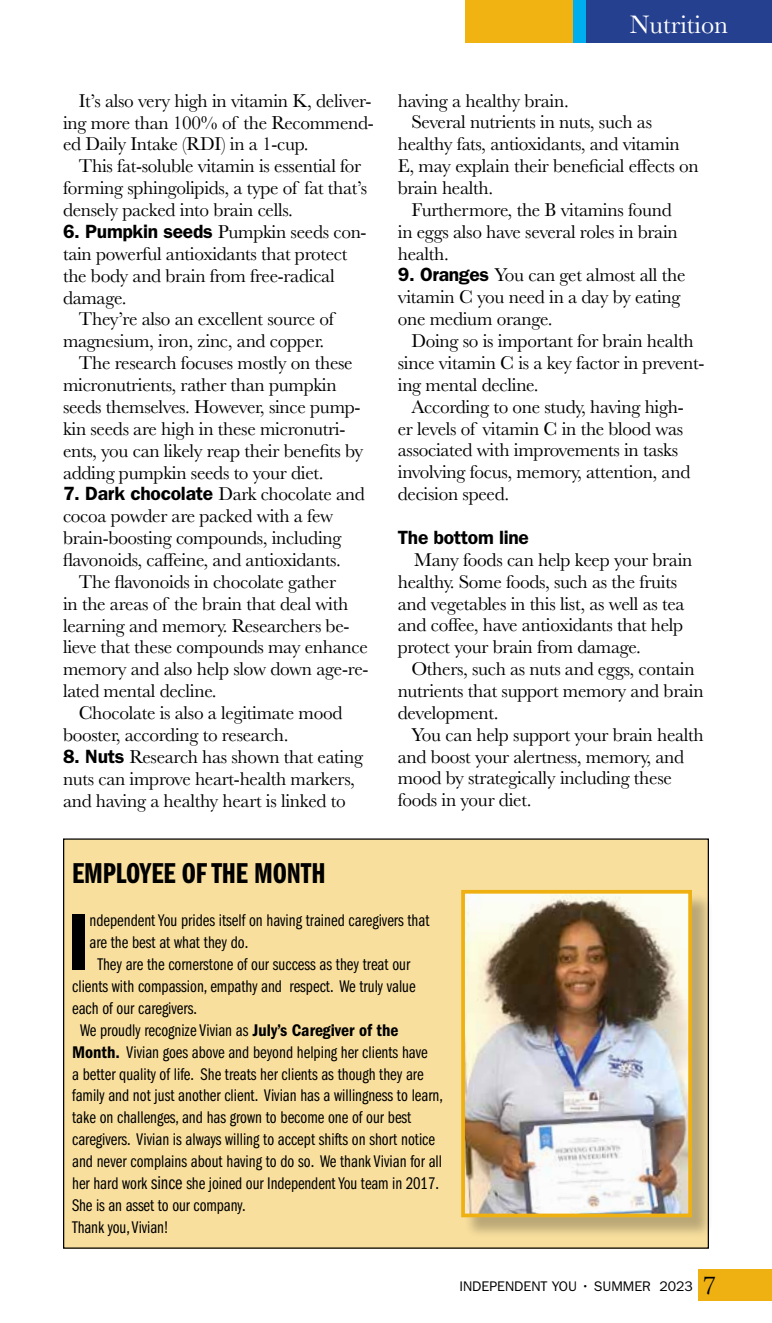
<style>
.page{position:relative;width:772px;height:1323px;background:#fff}
.page>*{position:absolute;margin:0;border:0;box-sizing:border-box;transform-origin:0 0}
.t1{font:83.12px "ITC Franklin Gothic Std Dm Cd";color:#000}
.t2{font:29.75px "ITC Franklin Gothic Std Dm Cp";letter-spacing:-.005em;color:#000}
.t3{font:26.25px "Baskerville";color:#fff}
.t4{font:19.25px/21.9px "Baskerville";letter-spacing:-.015em;color:#000}
.t5{font:600 19.25px "ITC Franklin Gothic Std";letter-spacing:-.015em;color:#000}
.t6{font:17.5px "ITC Franklin Gothic Std Bk Cp";color:#000}
.t7{font:14px "ITC Franklin Gothic Std";color:#000}
.s1{font-family:"ITC Franklin Gothic Std";font-weight:600}
.s2{font-family:"ITC Franklin Gothic Std Dm Cd"}
.s3{font-size:19.25px}
.s4{font-family:"Kepler Std";font-weight:300;font-size:28px}
</style>
<div class="page">
<div style="left:699px;top:1269px;width:73px;height:32px;background:#eeb111"></div>
<div style="left:466px;top:0;width:306px;height:42px;background:#25408f"></div>
<div style="left:466px;top:0;width:120px;height:42px;background:#f0b311"></div>
<div style="left:573px;top:0;width:13px;height:42px;background:#00aeef"></div>
<div style="left:64px;top:839px;width:644px;height:409px;background:#f8df9e"></div>
<div style="left:464px;top:893px;width:250px;height:346px;background:#000;opacity:.25"></div>
<img style="left:466px;top:895px;width:221px;height:317px">
<div style="left:461px;top:890px;width:231px;height:327px;border:4px solid #eeb111"></div>
<p class="t4" style="left:63px;top:90px;width:312px;text-align:justify;text-indent:16px">It’s also very high in vitamin K, deliver&shy;ing more than 100% of the Recommend&shy;ed Daily Intake (RDI) in a 1-cup.</p>
<p class="t4" style="left:63px;top:155px;width:306px;text-indent:16px">This fat-soluble vitamin is essential for forming sphingolipids, a type of fat that’s densely packed into brain cells.</p>
<p class="t4" style="left:63px;top:221px;width:305px"><span class="s1">6. Pumpkin seeds</span> Pumpkin seeds con-</p>
<p class="t4" style="left:63px;top:243px;width:286px">tain powerful antioxidants that protect</p>
<p class="t4" style="left:63px;top:265px;width:273px">the body and brain from free-radical</p>
<p class="t4" style="left:63px;top:287px;width:65px">damage.</p>
<p class="t4" style="left:79px;top:309px;width:257px">They’re also an excellent source of</p>
<p class="t4" style="left:63px;top:330px;width:263px">magnesium, iron, zinc, and copper.</p>
<p class="t4" style="left:79px;top:352px;width:275px">The research focuses mostly on these</p>
<p class="t4" style="left:63px;top:374px;width:275px">micronutrients, rather than pumpkin</p>
<p class="t4" style="left:63px;top:396px;width:299px">seeds themselves. However, since pump-</p>
<p class="t4" style="left:63px;top:418px;width:284px">kin seeds are high in these micronutri-</p>
<p class="t4" style="left:63px;top:440px;width:302px">ents, you can likely reap their benefits by</p>
<p class="t4" style="left:63px;top:462px;width:262px">adding pumpkin seeds to your diet.</p>
<p class="t4" style="left:63px;top:483px;width:303px"><span class="s1">7. Dark chocolate</span> Dark chocolate and cocoa powder are packed with a few brain-boosting compounds, including flavonoids, caffeine, and antioxidants.</p>
<p class="t4" style="left:63px;top:571px;width:307px;text-indent:16px">The flavonoids in chocolate gather<br>in the areas of the brain that deal with learning and memory. Researchers be&shy;lieve that these compounds may enhance memory and also help slow down age-re&shy;lated mental decline.</p>
<p class="t4" style="left:63px;top:702px;width:281px;text-indent:16px">Chocolate is also a legitimate mood booster, according to research.</p>
<p class="t4" style="left:63px;top:746px;width:301px"><span class="s1">8. Nuts</span> Research has shown that eating nuts can improve heart-health markers, and having a healthy heart is linked to</p>
<h3 class="t3" style="left:630px;top:8px;width:100px">Nutrition</h3>
<p class="t4" style="left:398px;top:90px;width:173px">having a healthy brain.</p>
<p class="t4" style="left:411px;top:112px;width:242px">Several nutrients in nuts, such as</p>
<p class="t4" style="left:398px;top:133px;width:283px">healthy fats, antioxidants, and vitamin</p>
<p class="t4" style="left:398px;top:155px;width:302px">E, may explain their beneficial effects on</p>
<p class="t4" style="left:398px;top:177px;width:97px">brain health.</p>
<p class="t4" style="left:411px;top:199px;width:262px">Furthermore, the B vitamins found</p>
<p class="t4" style="left:398px;top:221px;width:281px">in eggs also have several roles in brain</p>
<p class="t4" style="left:398px;top:243px;width:53px">health.</p>
<p class="t4" style="left:398px;top:265px;width:289px"><span class="s1">9. Oranges</span> You can get almost all the vitamin C you need in a day by eating one medium orange.</p>
<p class="t4" style="left:398px;top:330px;width:308px;text-indent:14px">Doing so is important for brain health since vitamin C is a key factor in prevent&shy;ing mental decline.</p>
<p class="t4" style="left:398px;top:396px;width:294px;text-indent:14px">According to one study, having high&shy;er levels of vitamin C in the blood was associated with improvements in tasks involving focus, memory, attention, and decision speed.</p>
<p class="t5" style="left:398px;top:526px;width:133px">The bottom line</p>
<p class="t4" style="left:398px;top:549px;width:296px;text-indent:16px">Many foods can help keep your brain healthy. Some foods, such as the fruits and vegetables in this list, as well as tea and coffee, have antioxidants that help protect your brain from damage.</p>
<p class="t4" style="left:398px;top:658px;width:307px;text-indent:14px">Others, such as nuts and eggs, contain nutrients that support memory and brain development.</p>
<p class="t4" style="left:398px;top:724px;width:307px;text-indent:14px">You can help support your brain health and boost your alertness, memory, and mood by strategically including these foods in your diet.</p>
<h2 class="t2" style="left:72px;top:856px;width:255px">EMPLOYEE OF THE MONTH</h2>
<h1 class="t1" style="left:67px;top:895px;width:24px">I</h1>
<p class="t6" style="left:89px;top:911px;width:341px">ndependent You prides itself on having trained caregivers that</p>
<p class="t6" style="left:89px;top:933px;width:160px">are the best at what they do.</p>
<p class="t6" style="left:97px;top:955px;width:314px">They are the cornerstone of our success as they treat our</p>
<p class="t6" style="left:72px;top:977px;width:345px">clients with compassion, empathy and respect. We truly value</p>
<p class="t6" style="left:72px;top:999px;width:126px">each of our caregivers.</p>
<p class="t6" style="left:80px;top:1020px;width:320px">We proudly recognize Vivian as <span class="s2">July’s Caregiver of the</span></p>
<p class="t6" style="left:72px;top:1042px;width:357px"><span class="s2">Month.</span> Vivian goes above and beyond helping her clients have</p>
<p class="t6" style="left:72px;top:1064px;width:353px">a better quality of life. She treats her clients as though they are</p>
<p class="t6" style="left:72px;top:1086px;width:372px">family and not just another client. Vivian has a willingness to learn,</p>
<p class="t6" style="left:72px;top:1108px;width:341px">take on challenges, and has grown to become one of our best</p>
<p class="t6" style="left:72px;top:1130px;width:364px">caregivers. Vivian is always willing to accept shifts on short notice</p>
<p class="t6" style="left:72px;top:1152px;width:371px">and never complains about having to do so. We thank Vivian for all</p>
<p class="t6" style="left:72px;top:1174px;width:368px">her hard work <span class="s3">since</span> she joined our Independent You team in 2017.</p>
<p class="t6" style="left:72px;top:1195px;width:175px">She is an asset to our company.</p>
<p class="t6" style="left:72px;top:1217px;width:98px">Thank you, Vivian!</p>
<p class="t7" style="left:459px;top:1278px;width:258px">INDEPENDENT YOU • SUMMER 2023 <span class="s4">7</span></p>
</div>
